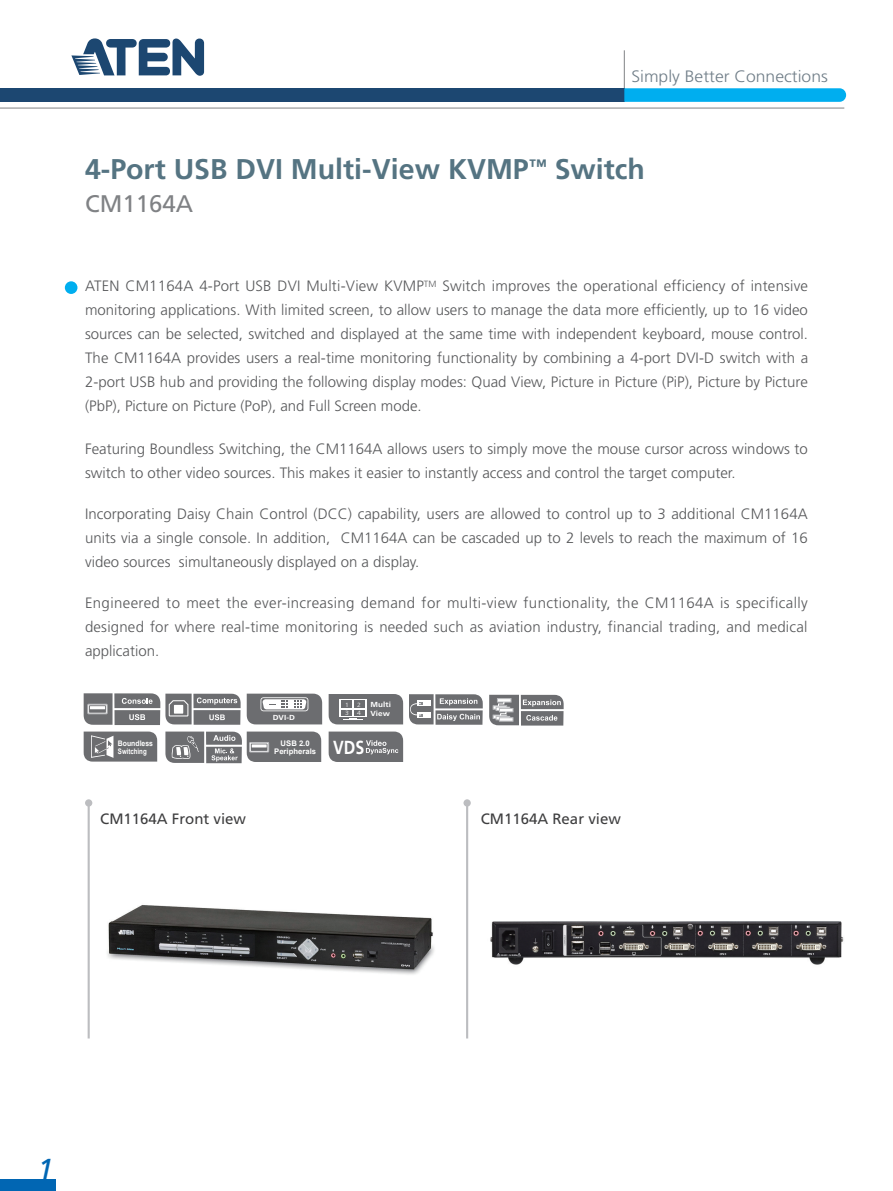
<style>
.page{position:relative;width:893px;height:1191px;background:#fff}
.page>*{position:absolute;margin:0;border:0;box-sizing:border-box;transform-origin:0 0}
.t1{font:italic 30.3px "Frutiger";color:#0166b3}
.t2{font:700 28.5px "Frutiger";color:#557482}
.t3{font:24px "Frutiger";color:#808285}
.t4{font:700 18.9px "Frutiger";color:#fff;scale:.85 1}
.t5{font:300 16.5px "Frutiger";color:#707e88;scale:1.06 1}
.t6{font:300 15px/24px "Frutiger";color:#57585a;text-align:justify}
.t7{font:15px "Frutiger";color:#3e3e3f}
.t8{font:700 7.65px/8.1px "Arial";color:#fff;scale:.9 1}
.t9{font:700 7.65px/7.9px "Arial";color:#fff;text-align:center}
.t10{font:700 7.35px/9.6px "Frutiger";letter-spacing:.01em;color:#fff;scale:1.11 1}
.t11{font:300 6px/8.2px "Frutiger";color:#fff;scale:1.11 1}
</style>
<div class="page">
<svg style="left:71px;top:38px;width:133px;height:38px"></svg>
<hr style="left:624px;top:50px;width:1px;height:39px;background:#808285">
<div style="left:0;top:88px;width:625px;height:14px;background:#1c4771"></div>
<hr style="left:0;top:108px;width:844px;height:1px;background:#808285">
<svg style="left:624px;top:88px;width:222px;height:14px;background:#09b0ef"></svg>
<div style="left:0;top:1179px;width:55px;height:12px;background:#0166b3"></div>
<div style="left:65px;top:281px;width:12px;height:13px;background:#00aeef;border-radius:50%"></div>
<div style="left:85px;top:799px;width:7px;height:7px;background:#bcbdc0;border-radius:50%"></div>
<hr style="left:88px;top:803px;width:2px;height:235px;background:#bcbdc0">
<div style="left:463px;top:799px;width:8px;height:7px;background:#bcbdc0;border-radius:50%"></div>
<hr style="left:466px;top:803px;width:2px;height:235px;background:#bcbdc0">
<img style="left:107px;top:905px;width:327px;height:70px">
<img style="left:490px;top:921px;width:354px;height:44px">
<div style="left:114px;top:710px;width:46px;height:15px;background:#6c6d70"></div>
<svg style="left:329px;top:731px;width:74px;height:31px;background:#77787b"></svg>
<svg style="left:84px;top:693px;width:157px;height:31px"></svg>
<svg style="left:329px;top:694px;width:74px;height:30px;background:#7c7d80"></svg>
<svg style="left:247px;top:693px;width:75px;height:31px;background:#8c8d8f"></svg>
<svg style="left:165px;top:731px;width:156px;height:32px;background:#858688"></svg>
<div style="left:249px;top:742px;width:20px;height:10px;border:1px solid #bcbdc0"></div>
<svg style="left:251px;top:743px;width:16px;height:8px"></svg>
<hr style="left:252px;top:744px;width:15px;height:3px;background:#fff">
<svg style="left:489px;top:695px;width:75px;height:30px;background:#929395"></svg>
<svg style="left:409px;top:694px;width:74px;height:30px;background:#909193"></svg>
<svg style="left:84px;top:731px;width:73px;height:30px;background:#7c7d80"></svg>
<p class="t5" style="left:631px;top:67px;width:187px">Simply Better Connections</p>
<h2 class="t2" style="left:85px;top:152px;width:561px">4-Port USB DVI Multi-View KVMP<sup>™</sup> Switch</h2>
<h3 class="t3" style="left:85px;top:189px;width:110px">CM1164A</h3>
<p class="t6" style="left:85px;top:274px;width:725px">ATEN CM1164A 4-Port USB DVI Multi-View KVMP<sup>TM</sup> Switch improves the operational efficiency of intensive monitoring applications. With limited screen, to allow users to manage the data more efficiently, up to 16 video sources can be selected, switched and displayed at the same time with independent keyboard, mouse control.<br>The CM1164A provides users a real-time monitoring functionality by combining a 4-port DVI-D switch with a 2-port USB hub and providing the following display modes: Quad View, Picture in Picture (PiP), Picture by Picture (PbP), Picture on Picture (PoP), and Full Screen mode.</p>
<p class="t6" style="left:85px;top:436px;width:724px">Featuring Boundless Switching, the CM1164A allows users to simply move the mouse cursor across windows to switch to other video sources. This makes it easier to instantly access and control the target computer.</p>
<p class="t6" style="left:85px;top:501px;width:724px">Incorporating Daisy Chain Control (DCC) capability, users are allowed to control up to 3 additional CM1164A units via a single console. In addition, CM1164A can be cascaded up to 2 levels to reach the maximum of 16 video sources simultaneously displayed on a display.</p>
<p class="t6" style="left:85px;top:590px;width:724px">Engineered to meet the ever-increasing demand for multi-view functionality, the CM1164A is specifically designed for where real-time monitoring is needed such as aviation industry, financial trading, and medical application.</p>
<p class="t8" style="left:118px;top:739px;width:41px">Boundless<br>Switching</p>
<p class="t10" style="left:273px;top:712px;width:22px">DVI-D</p>
<p class="t9" style="left:274px;top:740px;width:43px">USB 2.0<br>Peripherals</p>
<p class="t11" style="left:345px;top:700px;width:5px">1<br>3</p>
<p class="t11" style="left:357px;top:700px;width:5px">2<br>4</p>
<p class="t10" style="left:370px;top:699px;width:20px">Multi<br>View</p>
<p class="t4" style="left:333px;top:736px;width:38px">VDS</p>
<p class="t7" style="left:100px;top:810px;width:147px">CM1164A Front view</p>
<p class="t7" style="left:481px;top:810px;width:142px">CM1164A Rear view</p>
<h1 class="t1" style="left:38px;top:1152px;width:18px">1</h1>
</div>
